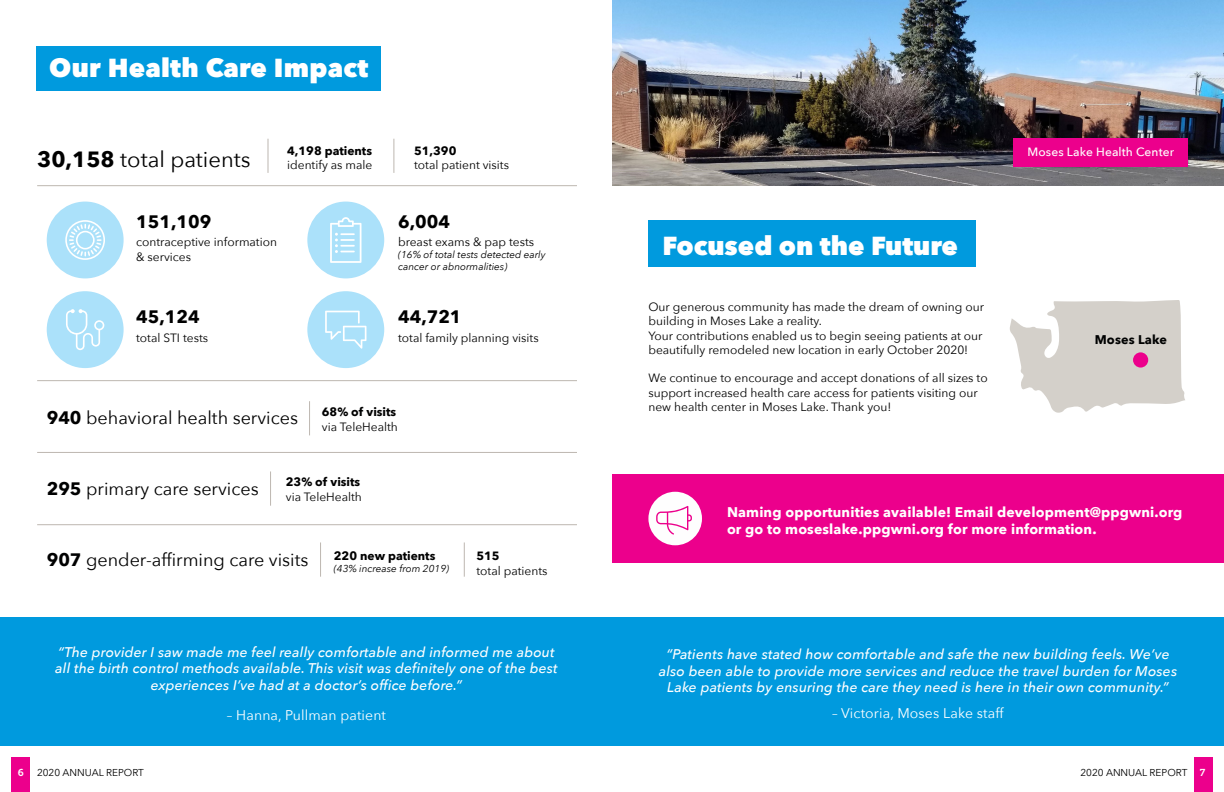
<style>
.page{position:relative;width:1224px;height:792px;background:#fff}
.page>*{position:absolute;margin:0;border:0;box-sizing:border-box;transform-origin:0 0}
.t1{font:800 26px "Avenir Next";color:#fff}
.t2{font:22px "Avenir Next";color:#000}
.t3{font:18px "Avenir Next";color:#000101}
.t4{font:700 18px "Avenir Next";color:#000}
.t5{font:italic 500 14px/16.8px "Avenir Next";letter-spacing:.01em;color:#fff;text-align:center}
.t6{font:700 14px/16.8px "Avenir Next";letter-spacing:.01em;color:#fff}
.t7{font:14px "Avenir Next";letter-spacing:.01em;color:#fff}
.t8{font:700 12.6px "Avenir Next";letter-spacing:.01em;color:#000101}
.t9{font:12px/14.4px "Avenir Next";color:#000101}
.t10{font:12px/14.4px "Avenir Next";color:#000}
.t11{font:700 12px "Avenir Next";color:#000101}
.t12{font:500 12px "Avenir Next";letter-spacing:.01em;color:#fff}
.t13{font:700 12px "Avenir Next";color:#000}
.t14{font:italic 10px/12px "Avenir Next";color:#000}
.t15{font:10px "Avenir Next";color:#000101}
.t16{font:italic 10px "Avenir Next";color:#000101}
.t17{font:10px "Museo Slab 700";color:#fff}
.s1{font-weight:700}
.s2{font-family:"Museo Slab 700";color:#fff}
</style>
<div class="page">
<div style="left:12px;top:758px;width:18px;height:34px;background:#ec008c"></div>
<div style="left:1194px;top:758px;width:18px;height:34px;background:#ec008c"></div>
<hr style="left:268px;top:139px;width:1px;height:34px;background:#bdb7b0">
<hr style="left:309px;top:401px;width:1px;height:34px;background:#bdb7b0">
<hr style="left:270px;top:471px;width:1px;height:35px;background:#bdb7b0">
<hr style="left:394px;top:139px;width:1px;height:34px;background:#bdb7b0">
<hr style="left:37px;top:185px;width:540px;height:1px;background:#bdb7b0">
<hr style="left:37px;top:452px;width:540px;height:1px;background:#bdb7b0">
<hr style="left:37px;top:380px;width:540px;height:1px;background:#bdb7b0">
<hr style="left:37px;top:524px;width:540px;height:1px;background:#bdb7b0">
<div style="left:36px;top:46px;width:345px;height:44px;background:#009ade"></div>
<div style="left:47px;top:202px;width:77px;height:76px;background:#abe1fa;border-radius:50%"></div>
<svg style="left:65px;top:220px;width:40px;height:40px"></svg>
<div style="left:47px;top:291px;width:77px;height:77px;background:#abe1fa;border-radius:50%"></div>
<svg style="left:66px;top:309px;width:38px;height:41px"></svg>
<div style="left:307px;top:202px;width:77px;height:76px;background:#abe1fa;border-radius:50%"></div>
<svg style="left:330px;top:217px;width:32px;height:46px"></svg>
<div style="left:307px;top:291px;width:77px;height:77px;background:#abe1fa;border-radius:50%"></div>
<svg style="left:325px;top:311px;width:41px;height:38px"></svg>
<hr style="left:320px;top:542px;width:1px;height:35px;background:#bdb7b0">
<hr style="left:464px;top:542px;width:1px;height:35px;background:#bdb7b0">
<div style="left:0;top:617px;width:612px;height:129px;background:#009ade"></div>
<div style="left:648px;top:220px;width:328px;height:46px;background:#009ade"></div>
<img style="left:612px;top:0;width:612px;height:185px">
<div style="left:1014px;top:138px;width:174px;height:28px;background:#ec008c"></div>
<div style="left:612px;top:617px;width:612px;height:129px;background:#009ade"></div>
<div style="left:612px;top:474px;width:612px;height:89px;background:#ec008c"></div>
<div style="left:648px;top:492px;width:54px;height:53px;background:#fefefe;border-radius:50%"></div>
<svg style="left:656px;top:506px;width:36px;height:29px"></svg>
<svg style="left:1009px;top:300px;width:176px;height:113px"></svg>
<div style="left:1133px;top:352px;width:15px;height:16px;background:#ec008c;border-radius:50%"></div>
<h1 class="t1" style="left:49px;top:51px;width:321px">Our Health Care Impact</h1>
<h2 class="t2" style="left:37px;top:141px;width:215px"><span class="s1">30,158</span> total patients</h2>
<p class="t13" style="left:287px;top:140px;width:86px">4,198 patients</p>
<p class="t10" style="left:287px;top:157px;width:87px">identify as male</p>
<p class="t4" style="left:136px;top:206px;width:77px">151,109</p>
<p class="t10" style="left:136px;top:235px;width:142px">contraceptive information &amp; services</p>
<p class="t4" style="left:136px;top:301px;width:65px">45,124</p>
<p class="t10" style="left:136px;top:330px;width:74px">total STI tests</p>
<p class="t13" style="left:414px;top:140px;width:44px">51,390</p>
<p class="t10" style="left:414px;top:157px;width:97px">total patient visits</p>
<p class="t4" style="left:398px;top:206px;width:53px">6,004</p>
<p class="t10" style="left:398px;top:235px;width:138px">breast exams &amp; pap tests</p>
<p class="t14" style="left:398px;top:249px;width:149px">(16% of total tests detected early cancer or abnormalities)</p>
<p class="t4" style="left:398px;top:301px;width:65px">44,721</p>
<p class="t10" style="left:398px;top:330px;width:142px">total family planning visits</p>
<p class="t3" style="left:47px;top:403px;width:253px"><span class="s1">940</span> behavioral health services</p>
<p class="t11" style="left:322px;top:402px;width:76px">68% of visits</p>
<p class="t9" style="left:322px;top:419px;width:78px">via TeleHealth</p>
<p class="t3" style="left:47px;top:473px;width:213px"><span class="s1">295</span> primary care services</p>
<p class="t11" style="left:286px;top:472px;width:76px">23% of visits</p>
<p class="t9" style="left:286px;top:489px;width:78px">via TeleHealth</p>
<p class="t3" style="left:47px;top:544px;width:263px"><span class="s1">907</span> gender-affirming care visits</p>
<p class="t11" style="left:334px;top:546px;width:103px">220 new patients</p>
<p class="t16" style="left:334px;top:560px;width:117px">(43% increase from 2019)</p>
<p class="t11" style="left:476px;top:546px;width:25px">515</p>
<p class="t9" style="left:476px;top:563px;width:73px">total patients</p>
<p class="t5" style="left:55px;top:643px;width:504px">“The provider I saw made me feel really comfortable and informed me about all the birth control methods available. This visit was definitely one of the best experiences I’ve had at a doctor’s office before.”</p>
<p class="t7" style="left:227px;top:704px;width:161px">– Hanna, Pullman patient</p>
<h1 class="t1" style="left:663px;top:229px;width:297px">Focused on the Future</h1>
<p class="t9" style="left:648px;top:299px;width:337px">Our generous community has made the dream of owning our building in Moses Lake a reality.<br>Your contributions enabled us to begin seeing patients at our beautifully remodeled new location in early October 2020!</p>
<p class="t9" style="left:648px;top:370px;width:341px">We continue to encourage and accept donations of all sizes to support increased health care access for patients visiting our new health center in Moses Lake. Thank you!</p>
<p class="t12" style="left:1028px;top:142px;width:148px">Moses Lake Health Center</p>
<p class="t8" style="left:1095px;top:329px;width:74px">Moses Lake</p>
<p class="t6" style="left:727px;top:504px;width:457px">Naming opportunities available! Email development@ppgwni.org or go to moseslake.ppgwni.org for more information.</p>
<p class="t5" style="left:659px;top:645px;width:520px">“Patients have stated how comfortable and safe the new building feels. We’ve also been able to provide more services and reduce the travel burden for Moses<br>Lake patients by ensuring the care they need is here in their own community.”</p>
<p class="t7" style="left:832px;top:702px;width:173px">– Victoria, Moses Lake staff</p>
<p class="t17" style="left:18px;top:766px;width:8px">6</p>
<p class="t15" style="left:37px;top:764px;width:108px">2020 ANNUAL REPORT</p>
<p class="t15" style="left:1080px;top:764px;width:126px">2020 ANNUAL REPORT <span class="s2">7</span></p>
</div>
